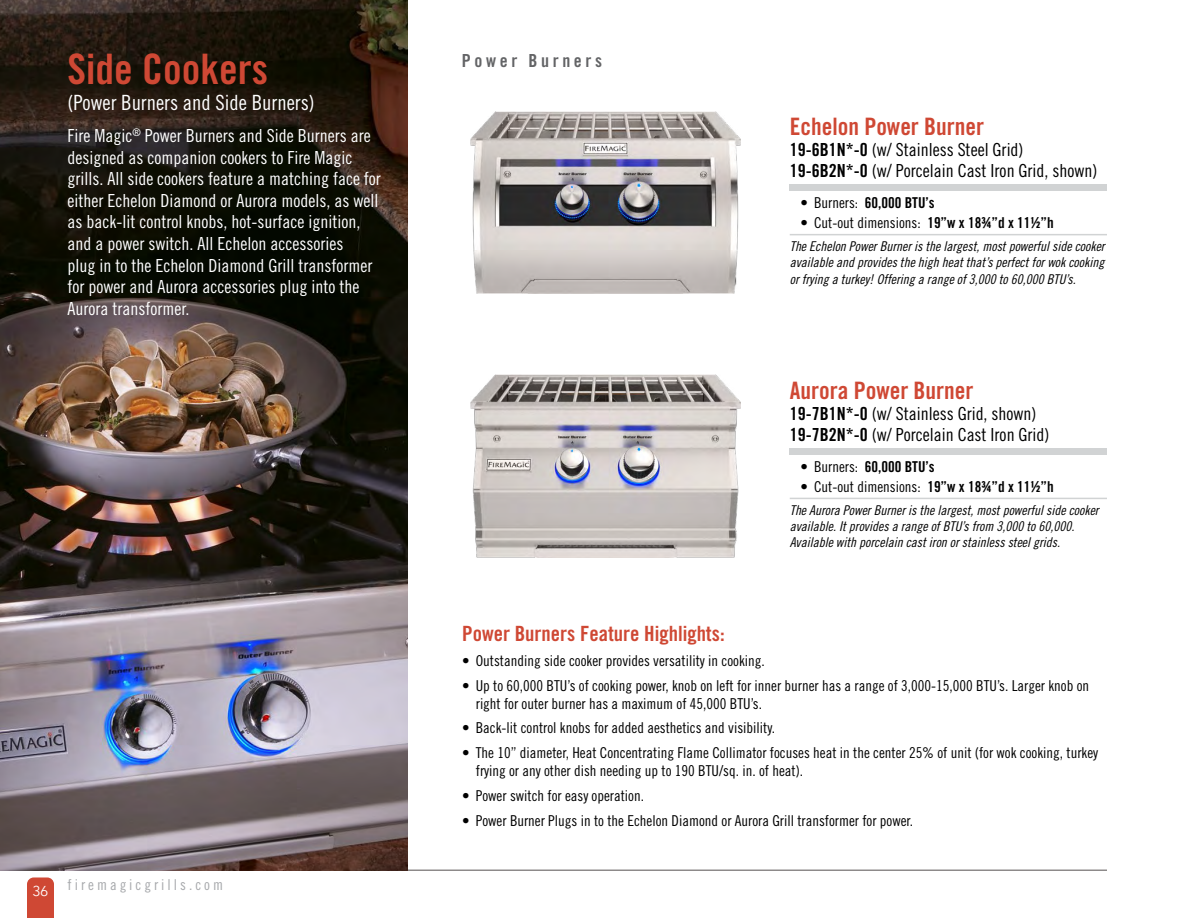
<style>
.page{position:relative;width:1188px;height:918px;background:#fff}
.page>*{position:absolute;margin:0;border:0;box-sizing:border-box;transform-origin:0 0}
.t1{font:42px "Trade Gothic LT Std Bd Cn 20";color:#cf4834}
.t2{font:24px "Trade Gothic LT Std Bd Cn 20";color:#cf4834}
.t3{font:21px "Trade Gothic LT Std Bd Cn 20";color:#cf4834}
.t4{font:21px "Trade Gothic LT Std Cn 18";color:#fff}
.t5{font:18px/21.6px "Trade Gothic LT Std Cn 18";color:#fff}
.t6{font:18px/21px "Trade Gothic LT Std Cn 18";color:#000}
.t7{font:18px "Trade Gothic LT Std Bd Cn 20";letter-spacing:.2em;color:#636466}
.t8{font:15px/18px "Trade Gothic LT Std Cn 18";color:#000}
.t9{font:15px "Trade Gothic LT Std Bd Cn 20";color:#000}
.t10{font:15px "Trade Gothic LT Std Cn 18";letter-spacing:.2em;color:#a7a9ac}
.t11{font:14.25px "Avenir Next LT Pro";color:#fff}
.t12{font:13.5px/16.2px "Trade Gothic LT Std Cn 18 Obl";color:#000;text-align:justify}
.s1{font-family:"Trade Gothic LT Std Bd Cn 20"}
.s2{font-family:"Trade Gothic LT Std Cn 18"}
</style>
<div class="page">
<svg style="left:27px;top:878px;width:27px;height:40px"></svg>
<hr style="left:68px;top:870px;width:1039px;height:1px;background:#686464">
<div style="left:790px;top:184px;width:317px;height:7px;background:#d1d3d4"></div>
<hr style="left:790px;top:234px;width:317px;height:1px;background:#d1d3d4">
<div style="left:790px;top:448px;width:317px;height:6px;background:#d1d3d4"></div>
<hr style="left:790px;top:498px;width:317px;height:1px;background:#d1d3d4">
<img style="left:471px;top:111px;width:270px;height:182px">
<img style="left:471px;top:375px;width:270px;height:182px">
<img style="left:0;top:0;width:408px;height:871px">
<h1 class="t1" style="left:67px;top:44px;width:202px">Side Cookers</h1>
<h3 class="t4" style="left:67px;top:90px;width:249px">(Power Burners and Side Burners)</h3>
<p class="t5" style="left:67px;top:125px;width:315px">Fire Magic<sup>®</sup> Power Burners and Side Burners are designed as companion cookers to Fire Magic grills. All side cookers feature a matching face for either Echelon Diamond or Aurora models, as well as back-lit control knobs, hot-surface ignition, and a power switch. All Echelon accessories<br>plug in to the Echelon Diamond Grill transformer for power and Aurora accessories plug into the Aurora transformer.</p>
<p class="t11" style="left:33px;top:882px;width:17px">36</p>
<p class="t10" style="left:68px;top:875px;width:157px">firemagicgrills.com</p>
<p class="t7" style="left:462px;top:50px;width:142px">Power Burners</p>
<h2 class="t2" style="left:790px;top:112px;width:196px">Echelon Power Burner</h2>
<p class="t6" style="left:790px;top:139px;width:309px"><span class="s1">19-6B1N*-0</span> (w/ Stainless Steel Grid)<br><span class="s1">19-6B2N*-0</span> (w/ Porcelain Cast Iron Grid, shown)</p>
<p class="t9" style="left:801px;top:194px;width:136px"><span class="s2">• Burners:</span> 60,000 BTU’s</p>
<p class="t8" style="left:801px;top:213px;width:255px">• Cut-out dimensions: <span class="s1">19”w x 18¾”d x 11½”h</span></p>
<p class="t12" style="left:790px;top:239px;width:316px">The Echelon Power Burner is the largest, most powerful side cooker available and provides the high heat that’s perfect for wok cooking or frying a turkey! Offering a range of 3,000 to 60,000 BTU’s.</p>
<h2 class="t2" style="left:790px;top:376px;width:185px">Aurora Power Burner</h2>
<p class="t6" style="left:790px;top:403px;width:261px"><span class="s1">19-7B1N*-0</span> (w/ Stainless Grid, shown)<br><span class="s1">19-7B2N*-0</span> (w/ Porcelain Cast Iron Grid)</p>
<p class="t9" style="left:801px;top:458px;width:136px"><span class="s2">• Burners:</span> 60,000 BTU’s</p>
<p class="t8" style="left:801px;top:477px;width:255px">• Cut-out dimensions: <span class="s1">19”w x 18¾”d x 11½”h</span></p>
<p class="t12" style="left:790px;top:502px;width:310px;text-align:left">The Aurora Power Burner is the largest, most powerful side cooker available. It provides a range of BTU’s from 3,000 to 60,000.<br>Available with porcelain cast iron or stainless steel grids.</p>
<h3 class="t3" style="left:462px;top:621px;width:264px">Power Burners Feature Highlights:</h3>
<p class="t8" style="left:462px;top:651px;width:304px">• Outstanding side cooker provides versatility in cooking.</p>
<p class="t8" style="left:476px;top:676px;width:615px;text-indent:-14px">• Up to 60,000 BTU’s of cooking power, knob on left for inner burner has a range of 3,000-15,000 BTU’s. Larger knob on right for outer burner has a maximum of 45,000 BTU’s.</p>
<p class="t8" style="left:462px;top:719px;width:314px">• Back-lit control knobs for added aesthetics and visibility.</p>
<p class="t8" style="left:476px;top:744px;width:624px;text-indent:-14px">• The 10” diameter, Heat Concentrating Flame Collimator focuses heat in the center 25% of unit (for wok cooking, turkey frying or any other dish needing up to 190 BTU/sq. in. of heat).</p>
<p class="t8" style="left:462px;top:786px;width:183px">• Power switch for easy operation.</p>
<p class="t8" style="left:462px;top:811px;width:452px">• Power Burner Plugs in to the Echelon Diamond or Aurora Grill transformer for power.</p>
</div>
